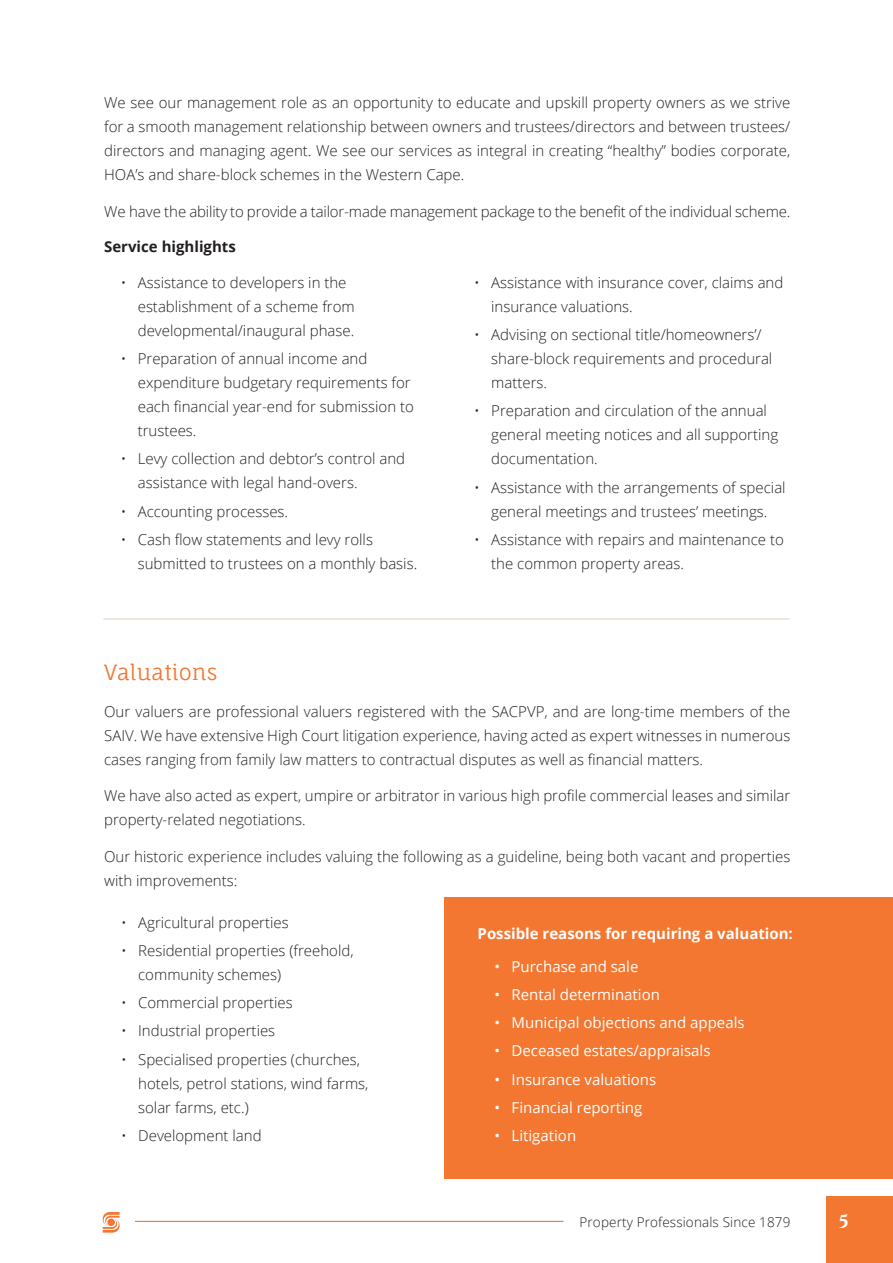
<style>
.page{position:relative;width:893px;height:1263px;background:#fff}
.page>*{position:absolute;margin:0;border:0;box-sizing:border-box;transform-origin:0 0}
.t1{font:21px "Fauna One";color:#f37731}
.t2{font:700 18px "Cinzel";color:#fff}
.t3{font:300 15px/24px "Open Sans";color:#231f20}
.t4{font:15px "Open Sans";color:#fff}
.t5{font:700 15px "Open Sans";color:#fff}
.t6{font:700 15px "Open Sans";color:#231f20}
.t7{font:300 13.5px "Open Sans";letter-spacing:.01em;color:#231f20}
</style>
<div class="page">
<div style="left:826px;top:1196px;width:67px;height:67px;background:#f37731"></div>
<svg style="left:103px;top:1212px;width:17px;height:21px"></svg>
<hr style="left:135px;top:1221px;width:428px;height:1px;background:#f37731">
<div style="left:444px;top:897px;width:449px;height:281px;background:#f37731"></div>
<hr style="left:103px;top:618px;width:687px;height:2px;background:#ebdfd4">
<p class="t3" style="left:104px;top:90px;width:688px;text-align:justify">We see our management role as an opportunity to educate and upskill property owners as we strive for a smooth management relationship between owners and trustees/directors and between trustees/ directors and managing agent. We see our services as integral in creating “healthy” bodies corporate, HOA’s and share-block schemes in the Western Cape.</p>
<p class="t3" style="left:104px;top:199px;width:688px">We have the ability to provide a tailor-made management package to the benefit of the individual scheme.</p>
<p class="t6" style="left:104px;top:236px;width:133px">Service highlights</p>
<p class="t3" style="left:138px;top:270px;width:218px;text-indent:-17px">• Assistance to developers in the establishment of a scheme from developmental/inaugural phase.</p>
<p class="t3" style="left:138px;top:346px;width:278px;text-indent:-17px">• Preparation of annual income and expenditure budgetary requirements for each financial year-end for submission to trustees.</p>
<p class="t3" style="left:138px;top:447px;width:269px;text-indent:-17px">• Levy collection and debtor’s control and assistance with legal hand-overs.</p>
<p class="t3" style="left:121px;top:499px;width:169px">• Accounting processes.</p>
<p class="t3" style="left:138px;top:527px;width:281px;text-indent:-17px">• Cash flow statements and levy rolls submitted to trustees on a monthly basis.</p>
<p class="t3" style="left:491px;top:270px;width:294px;text-indent:-17px">• Assistance with insurance cover, claims and insurance valuations.</p>
<p class="t3" style="left:491px;top:322px;width:283px;text-indent:-17px">• Advising on sectional title/homeowners’/ share-block requirements and procedural matters.</p>
<p class="t3" style="left:491px;top:399px;width:288px;text-indent:-17px">• Preparation and circulation of the annual general meeting notices and all supporting documentation.</p>
<p class="t3" style="left:474px;top:475px;width:313px;text-align:center">• Assistance with the arrangements of special general meetings and trustees’ meetings.</p>
<p class="t3" style="left:491px;top:527px;width:294px;text-indent:-17px">• Assistance with repairs and maintenance to the common property areas.</p>
<p class="t1" style="left:104px;top:658px;width:115px">Valuations</p>
<p class="t3" style="left:104px;top:699px;width:688px;text-align:justify">Our valuers are professional valuers registered with the SACPVP, and are long-time members of the SAIV. We have extensive High Court litigation experience, having acted as expert witnesses in numerous cases ranging from family law matters to contractual disputes as well as financial matters.</p>
<p class="t3" style="left:104px;top:783px;width:688px">We have also acted as expert, umpire or arbitrator in various high profile commercial leases and similar property-related negotiations.</p>
<p class="t3" style="left:104px;top:844px;width:688px">Our historic experience includes valuing the following as a guideline, being both vacant and properties with improvements:</p>
<p class="t3" style="left:121px;top:910px;width:169px">• Agricultural properties</p>
<p class="t3" style="left:138px;top:938px;width:217px;text-indent:-17px">• Residential properties (freehold, community schemes)</p>
<p class="t3" style="left:121px;top:990px;width:173px">• Commercial properties</p>
<p class="t3" style="left:121px;top:1018px;width:156px">• Industrial properties</p>
<p class="t3" style="left:138px;top:1047px;width:232px;text-indent:-17px">• Specialised properties (churches, hotels, petrol stations, wind farms, solar farms, etc.)</p>
<p class="t3" style="left:121px;top:1123px;width:142px">• Development land</p>
<p class="t5" style="left:478px;top:923px;width:317px">Possible reasons for requiring a valuation:</p>
<p class="t4" style="left:495px;top:956px;width:145px">• Purchase and sale</p>
<p class="t4" style="left:495px;top:984px;width:167px">• Rental determination</p>
<p class="t4" style="left:495px;top:1012px;width:252px">• Municipal objections and appeals</p>
<p class="t4" style="left:495px;top:1041px;width:217px">• Deceased estates/appraisals</p>
<p class="t4" style="left:495px;top:1069px;width:163px">• Insurance valuations</p>
<p class="t4" style="left:495px;top:1097px;width:149px">• Financial reporting</p>
<p class="t4" style="left:495px;top:1125px;width:83px">• Litigation</p>
<p class="t7" style="left:579px;top:1212px;width:212px">Property Professionals Since 1879</p>
<p class="t2" style="left:839px;top:1209px;width:11px">5</p>
</div>
